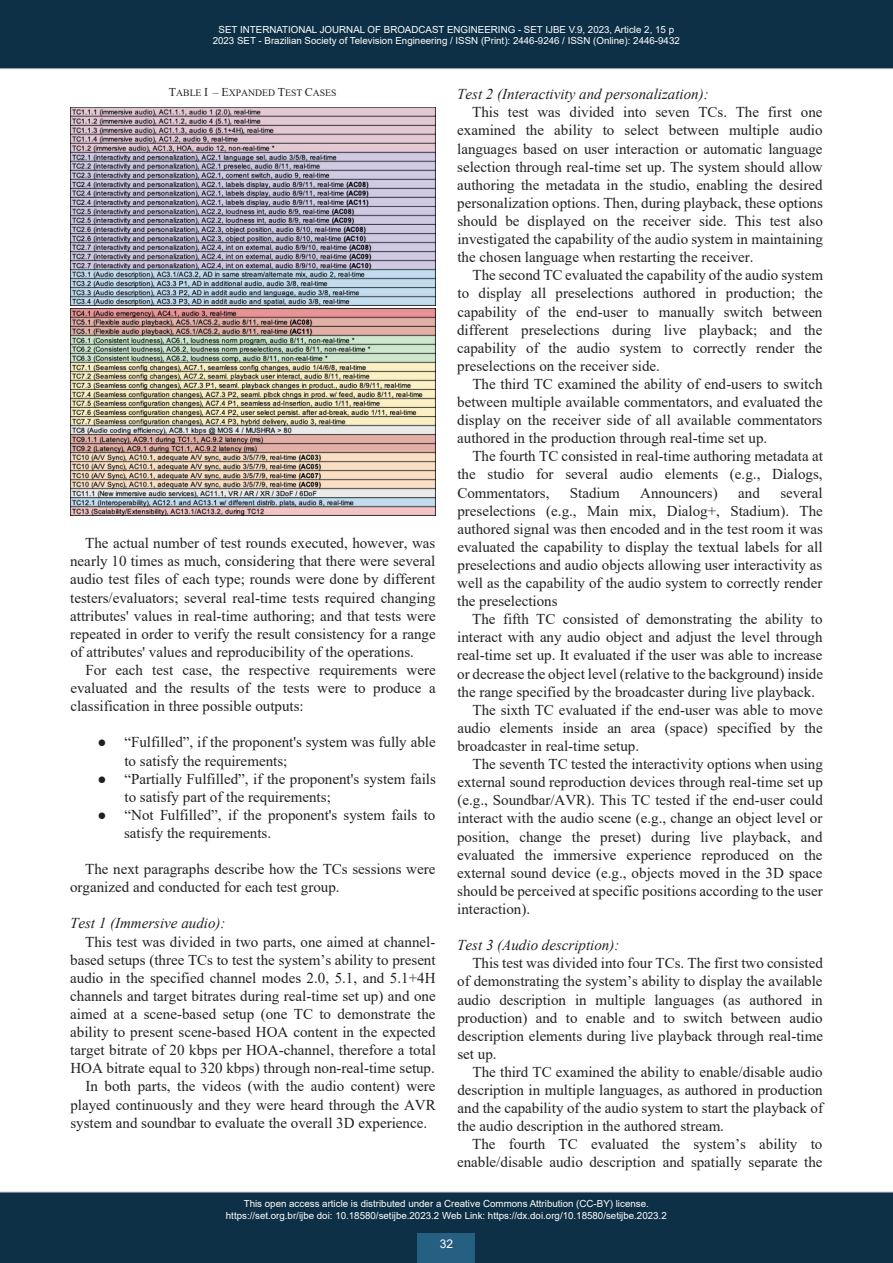
<style>
.page{position:relative;width:893px;height:1263px;background:#fff}
.page>*{position:absolute;margin:0;border:0;box-sizing:border-box;transform-origin:0 0}
.t1{font:15px/18.1px "Times New Roman";color:#231f20;text-align:justify}
.t2{font:italic 15px "Times New Roman";color:#231f20}
.t3{font:12px "Arial";color:#fff}
.t4{font:9.75px/11.7px "Arial";color:#fff;text-align:center}
.t5{font:9.75px "Times New Roman";color:#231f20}
.s1{font-size:12px}
</style>
<div class="page">
<img style="left:70px;top:108px;width:366px;height:198px">
<img style="left:70px;top:308px;width:366px;height:207px">
<div style="left:0;top:0;width:893px;height:69px;background:#0e3046"></div>
<div style="left:0;top:1192px;width:893px;height:71px;background:#0e3046"></div>
<div style="left:418px;top:1233px;width:57px;height:30px;background:#255f82"></div>
<p class="t4" style="left:213px;top:23px;width:469px">SET INTERNATIONAL JOURNAL OF BROADCAST ENGINEERING - SET IJBE V.9, 2023, Article 2, 15 p<br>2023 SET - Brazilian Society of Television Engineering / ISSN (Print): 2446-9246 / ISSN (Online): 2446-9432</p>
<p class="t5" style="left:169px;top:88px;width:169px"><span class="s1">T</span>ABLE <span class="s1">I – E</span>XPANDED <span class="s1">T</span>EST <span class="s1">C</span>ASES</p>
<p class="t1" style="left:70px;top:534px;width:367px;text-indent:15px">The actual number of test rounds executed, however, was nearly 10 times as much, considering that there were several audio test files of each type; rounds were done by different testers/evaluators; several real-time tests required changing attributes' values in real-time authoring; and that tests were repeated in order to verify the result consistency for a range of attributes' values and reproducibility of the operations.</p>
<p class="t1" style="left:70px;top:661px;width:367px;text-indent:15px">For each test case, the respective requirements were evaluated and the results of the tests were to produce a classification in three possible outputs:</p>
<p class="t1" style="left:124px;top:733px;width:313px;text-align:left">“Fulfilled”, if the proponent's system was fully able to satisfy the requirements;<br>“Partially Fulfilled”, if the proponent's system fails to satisfy part of the requirements;<br>“Not Fulfilled”, if the proponent's system fails to satisfy the requirements.</p>
<p class="t1" style="left:70px;top:860px;width:367px;text-indent:15px">The next paragraphs describe how the TCs sessions were organized and conducted for each test group.</p>
<p class="t2" style="left:70px;top:915px;width:157px">Test 1 (Immersive audio):</p>
<p class="t1" style="left:85px;top:932px;width:352px">This test was divided in two parts, one aimed at channel-</p>
<p class="t1" style="left:70px;top:951px;width:367px">based setups (three TCs to test the system’s ability to present</p>
<p class="t1" style="left:70px;top:969px;width:367px">audio in the specified channel modes 2.0, 5.1, and 5.1+4H</p>
<p class="t1" style="left:70px;top:987px;width:367px">channels and target bitrates during real-time set up) and one</p>
<p class="t1" style="left:70px;top:1005px;width:367px">aimed at a scene-based setup (one TC to demonstrate the</p>
<p class="t1" style="left:70px;top:1023px;width:367px">ability to present scene-based HOA content in the expected</p>
<p class="t1" style="left:70px;top:1041px;width:367px">target bitrate of 20 kbps per HOA-channel, therefore a total</p>
<p class="t1" style="left:70px;top:1059px;width:366px">HOA bitrate equal to 320 kbps) through non-real-time setup.</p>
<p class="t1" style="left:85px;top:1077px;width:352px">In both parts, the videos (with the audio content) were</p>
<p class="t1" style="left:70px;top:1095px;width:367px">played continuously and they were heard through the AVR</p>
<p class="t1" style="left:70px;top:1113px;width:358px">system and soundbar to evaluate the overall 3D experience.</p>
<p class="t2" style="left:457px;top:86px;width:253px">Test 2 (Interactivity and personalization):</p>
<p class="t1" style="left:457px;top:103px;width:367px;text-indent:15px">This test was divided into seven TCs. The first one examined the ability to select between multiple audio languages based on user interaction or automatic language selection through real-time set up. The system should allow authoring the metadata in the studio, enabling the desired personalization options. Then, during playback, these options should be displayed on the receiver side. This test also investigated the capability of the audio system in maintaining the chosen language when restarting the receiver.</p>
<p class="t1" style="left:457px;top:266px;width:367px;text-indent:15px">The second TC evaluated the capability of the audio system to display all preselections authored in production; the capability of the end-user to manually switch between different preselections during live playback; and the capability of the audio system to correctly render the preselections on the receiver side.</p>
<p class="t1" style="left:457px;top:375px;width:367px;text-indent:15px">The third TC examined the ability of end-users to switch between multiple available commentators, and evaluated the display on the receiver side of all available commentators authored in the production through real-time set up.</p>
<p class="t1" style="left:457px;top:447px;width:367px;text-indent:15px">The fourth TC consisted in real-time authoring metadata at the studio for several audio elements (e.g., Dialogs, Commentators,</p>
<p class="t1" style="left:457px;top:483px;width:367px;text-indent:323px">several preselections (e.g., Main mix, Dialog+, Stadium). The authored signal was then encoded and in the test room it was evaluated the capability to display the textual labels for all preselections and audio objects allowing user interactivity as well as the capability of the audio system to correctly render the preselections</p>
<p class="t1" style="left:472px;top:610px;width:352px">The fifth TC consisted of demonstrating the ability to</p>
<p class="t1" style="left:457px;top:628px;width:367px">interact with any audio object and adjust the level through</p>
<p class="t1" style="left:457px;top:646px;width:367px">real-time set up. It evaluated if the user was able to increase</p>
<p class="t1" style="left:457px;top:664px;width:367px">or decrease the object level (relative to the background) inside</p>
<p class="t1" style="left:457px;top:683px;width:359px">the range specified by the broadcaster during live playback.</p>
<p class="t1" style="left:472px;top:701px;width:352px">The sixth TC evaluated if the end-user was able to move</p>
<p class="t1" style="left:457px;top:719px;width:367px">audio elements inside an area (space) specified by the</p>
<p class="t1" style="left:457px;top:737px;width:183px">broadcaster in real-time setup.</p>
<p class="t1" style="left:472px;top:755px;width:352px">The seventh TC tested the interactivity options when using</p>
<p class="t1" style="left:457px;top:773px;width:367px">external sound reproduction devices through real-time set up</p>
<p class="t1" style="left:457px;top:791px;width:367px">(e.g., Soundbar/AVR). This TC tested if the end-user could</p>
<p class="t1" style="left:457px;top:809px;width:366px">interact with the audio scene (e.g., change an object level or</p>
<p class="t1" style="left:457px;top:827px;width:367px">position, change the preset) during live playback, and</p>
<p class="t1" style="left:457px;top:846px;width:367px">evaluated the immersive experience reproduced on the</p>
<p class="t1" style="left:457px;top:864px;width:367px">external sound device (e.g., objects moved in the 3D space</p>
<p class="t1" style="left:457px;top:882px;width:367px">should be perceived at specific positions according to the user</p>
<p class="t1" style="left:457px;top:900px;width:74px">interaction).</p>
<p class="t2" style="left:457px;top:937px;width:164px">Test 3 (Audio description):</p>
<p class="t1" style="left:457px;top:954px;width:367px;text-indent:15px">This test was divided into four TCs. The first two consisted of demonstrating the system’s ability to display the available audio description in multiple languages (as authored in production) and to enable and to switch between audio description elements during live playback through real-time set up.</p>
<p class="t1" style="left:457px;top:1063px;width:367px;text-indent:15px">The third TC examined the ability to enable/disable audio description in multiple languages, as authored in production and the capability of the audio system to start the playback of the audio description in the authored stream.</p>
<p class="t1" style="left:457px;top:1135px;width:367px;text-align:right">The fourth TC evaluated the system’s ability to enable/disable audio description and spatially separate the</p>
<p class="t1" style="left:570px;top:483px;width:51px">Stadium</p>
<p class="t1" style="left:640px;top:483px;width:79px">Announcers)</p>
<p class="t1" style="left:738px;top:483px;width:23px">and</p>
<p class="t4" style="left:226px;top:1198px;width:442px">This open access article is distributed under a Creative Commons Attribution (CC-BY) license. https://set.org.br/ijbe doi: 10.18580/setijbe.2023.2 Web Link: https://dx.doi.org/10.18580/setijbe.2023.2</p>
<p class="t3" style="left:440px;top:1237px;width:15px">32</p>
</div>
